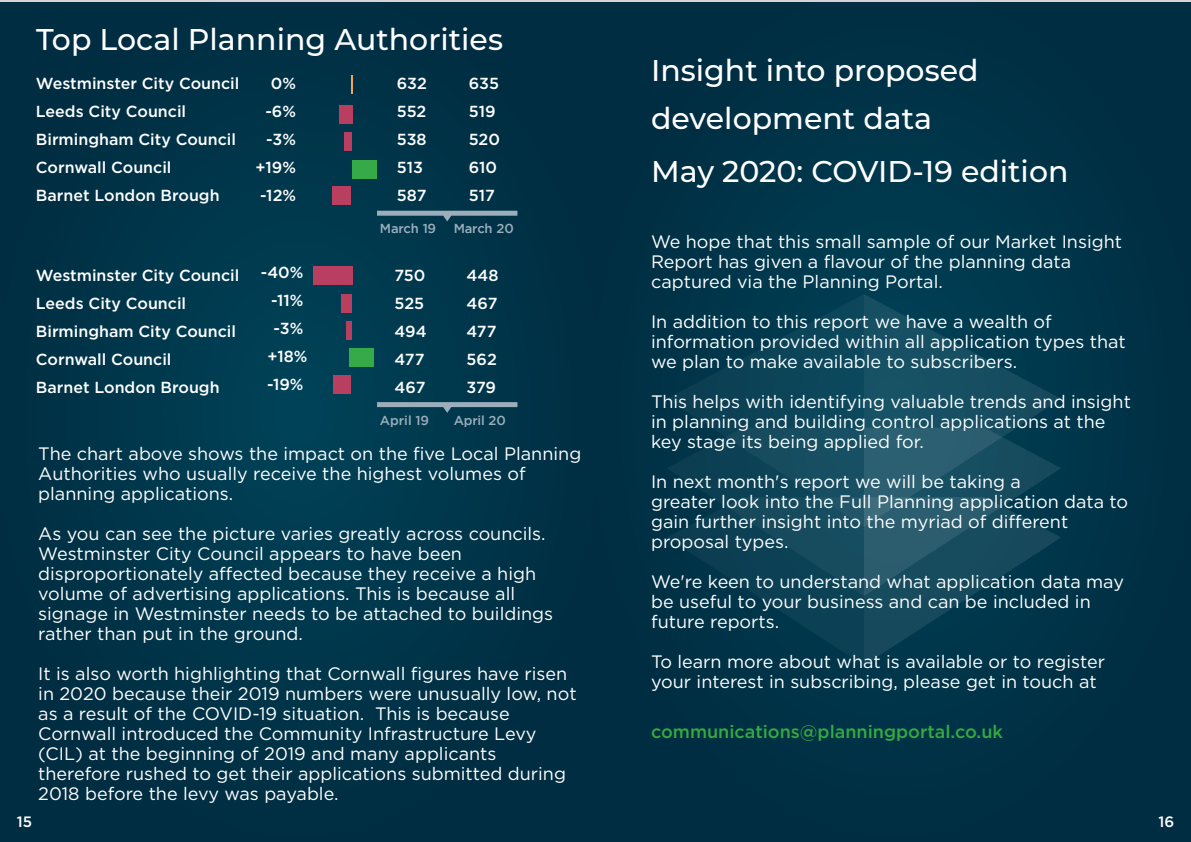
<style>
.page{position:relative;width:1191px;height:842px;background:#fff}
.page>*{position:absolute;margin:0;border:0;box-sizing:border-box;transform-origin:0 0}
.t1{font:500 30px/48px "Montserrat";color:#fff}
.t2{font:18px/20px "Gotham";color:#fff}
.t3{font:500 18px "Gotham";color:#34aa40}
.t4{font:500 16px/28px "Gotham";color:#fff}
.t5{font:500 15px "Gotham";color:#fff}
.t6{font:500 13px "Gotham";letter-spacing:-.02em;color:#9caebc}
</style>
<div class="page">
<div style="left:595px;top:0;width:596px;height:842px;background:#003044"></div>
<div style="left:0;top:0;width:595px;height:842px;background:linear-gradient(to right,#003348,#003348)"></div>
<svg style="left:758px;top:596px;width:106px;height:69px;fill:#0b3e52"></svg>
<svg style="left:668px;top:527px;width:196px;height:69px;fill:#0c4054"></svg>
<svg style="left:864px;top:527px;width:197px;height:138px"></svg>
<svg style="left:668px;top:294px;width:196px;height:233px;fill:#0c4256"></svg>
<svg style="left:864px;top:294px;width:197px;height:233px;fill:#174e61"></svg>
<hr style="left:0;top:0;width:1191px;height:1px;background:#d4d4d4">
<div style="left:339px;top:105px;width:13px;height:19px;background:#b83f60"></div>
<div style="left:352px;top:160px;width:25px;height:19px;background:#36aa49"></div>
<div style="left:345px;top:132px;width:7px;height:19px;background:#b83f60"></div>
<svg style="left:351px;top:75px;width:1px;height:19px"></svg>
<div style="left:332px;top:186px;width:18px;height:19px;background:#b83f60"></div>
<svg style="left:377px;top:211px;width:140px;height:10px"></svg>
<div style="left:341px;top:294px;width:11px;height:19px;background:#b83f60"></div>
<div style="left:313px;top:266px;width:39px;height:19px;background:#b83f60"></div>
<div style="left:347px;top:321px;width:5px;height:19px;background:#b83f60"></div>
<div style="left:349px;top:348px;width:25px;height:19px;background:#36aa49"></div>
<div style="left:333px;top:375px;width:17px;height:19px;background:#b83f60"></div>
<svg style="left:377px;top:402px;width:140px;height:11px;background:#496f81"></svg>
<h1 class="t1" style="left:36px;top:15px;width:468px">Top Local Planning Authorities</h1>
<p class="t4" style="left:36px;top:70px;width:205px">Westminster City Council<br>Leeds City Council<br>Birmingham City Council<br>Cornwall Council<br>Barnet London Brough</p>
<p class="t4" style="left:255px;top:70px;width:42px;text-align:right">0% -6% -3% +19% -12%</p>
<p class="t4" style="left:397px;top:70px;width:32px">632</p>
<p class="t4" style="left:469px;top:70px;width:32px">635</p>
<p class="t4" style="left:397px;top:98px;width:31px">552</p>
<p class="t4" style="left:469px;top:98px;width:28px">519</p>
<p class="t4" style="left:397px;top:126px;width:31px">538</p>
<p class="t4" style="left:469px;top:126px;width:33px">520</p>
<p class="t4" style="left:397px;top:154px;width:28px">513</p>
<p class="t4" style="left:469px;top:154px;width:30px">610</p>
<p class="t4" style="left:397px;top:182px;width:31px">587</p>
<p class="t4" style="left:469px;top:182px;width:28px">517</p>
<p class="t4" style="left:36px;top:262px;width:205px">Westminster City Council<br>Leeds City Council<br>Birmingham City Council<br>Cornwall Council<br>Barnet London Brough</p>
<p class="t4" style="left:261px;top:259px;width:48px;text-align:center">-40% -11% -3% +18% -19%</p>
<p class="t6" style="left:380px;top:224px;width:58px">March 19</p>
<p class="t6" style="left:454px;top:224px;width:61px">March 20</p>
<p class="t4" style="left:394px;top:262px;width:32px">750</p>
<p class="t4" style="left:466px;top:262px;width:33px">448</p>
<p class="t4" style="left:394px;top:290px;width:31px">525</p>
<p class="t4" style="left:466px;top:290px;width:32px">467</p>
<p class="t4" style="left:394px;top:318px;width:34px">494</p>
<p class="t4" style="left:466px;top:318px;width:31px">477</p>
<p class="t4" style="left:394px;top:346px;width:31px">477</p>
<p class="t4" style="left:466px;top:346px;width:32px">562</p>
<p class="t4" style="left:394px;top:374px;width:32px">467</p>
<p class="t4" style="left:466px;top:374px;width:31px">379</p>
<p class="t6" style="left:380px;top:415px;width:51px">April 19</p>
<p class="t6" style="left:454px;top:415px;width:53px">April 20</p>
<p class="t2" style="left:38px;top:444px;width:544px">The chart above shows the impact on the five Local Planning<br>Authorities who usually receive the highest volumes of planning applications.</p>
<p class="t2" style="left:38px;top:524px;width:516px">As you can see the picture varies greatly across councils.<br>Westminster City Council appears to have been disproportionately affected because they receive a high volume of advertising applications. This is because all signage in Westminster needs to be attached to buildings rather than put in the ground.</p>
<p class="t2" style="left:38px;top:664px;width:540px">It is also worth highlighting that Cornwall figures have risen in 2020 because their 2019 numbers were unusually low, not as a result of the COVID-19 situation. This is because Cornwall introduced the Community Infrastructure Levy (CIL) at the beginning of 2019 and many applicants therefore rushed to get their applications submitted during 2018 before the levy was payable.</p>
<h1 class="t1" style="left:651px;top:46px;width:329px">Insight into proposed development data</h1>
<h1 class="t1" style="left:651px;top:147px;width:419px">May 2020: COVID-19 edition</h1>
<p class="t2" style="left:651px;top:233px;width:472px">We hope that this small sample of our Market Insight<br>Report has given a flavour of the planning data captured via the Planning Portal.</p>
<p class="t2" style="left:651px;top:313px;width:476px">In addition to this report we have a wealth of information provided within all application types that we plan to make available to subscribers.</p>
<p class="t2" style="left:651px;top:393px;width:481px">This helps with identifying valuable trends and insight in planning and building control applications at the key stage its being applied for.</p>
<p class="t2" style="left:651px;top:473px;width:478px">In next month's report we will be taking a<br>greater look into the Full Planning application data to gain further insight into the myriad of different proposal types.</p>
<p class="t2" style="left:651px;top:573px;width:474px">We're keen to understand what application data may be useful to your business and can be included in future reports.</p>
<p class="t2" style="left:651px;top:653px;width:455px">To learn more about what is available or to register your interest in subscribing, please get in touch at</p>
<p class="t3" style="left:651px;top:723px;width:353px">communications@planningportal.co.uk</p>
<p class="t5" style="left:17px;top:815px;width:17px">15</p>
<p class="t5" style="left:1158px;top:815px;width:17px">16</p>
</div>
